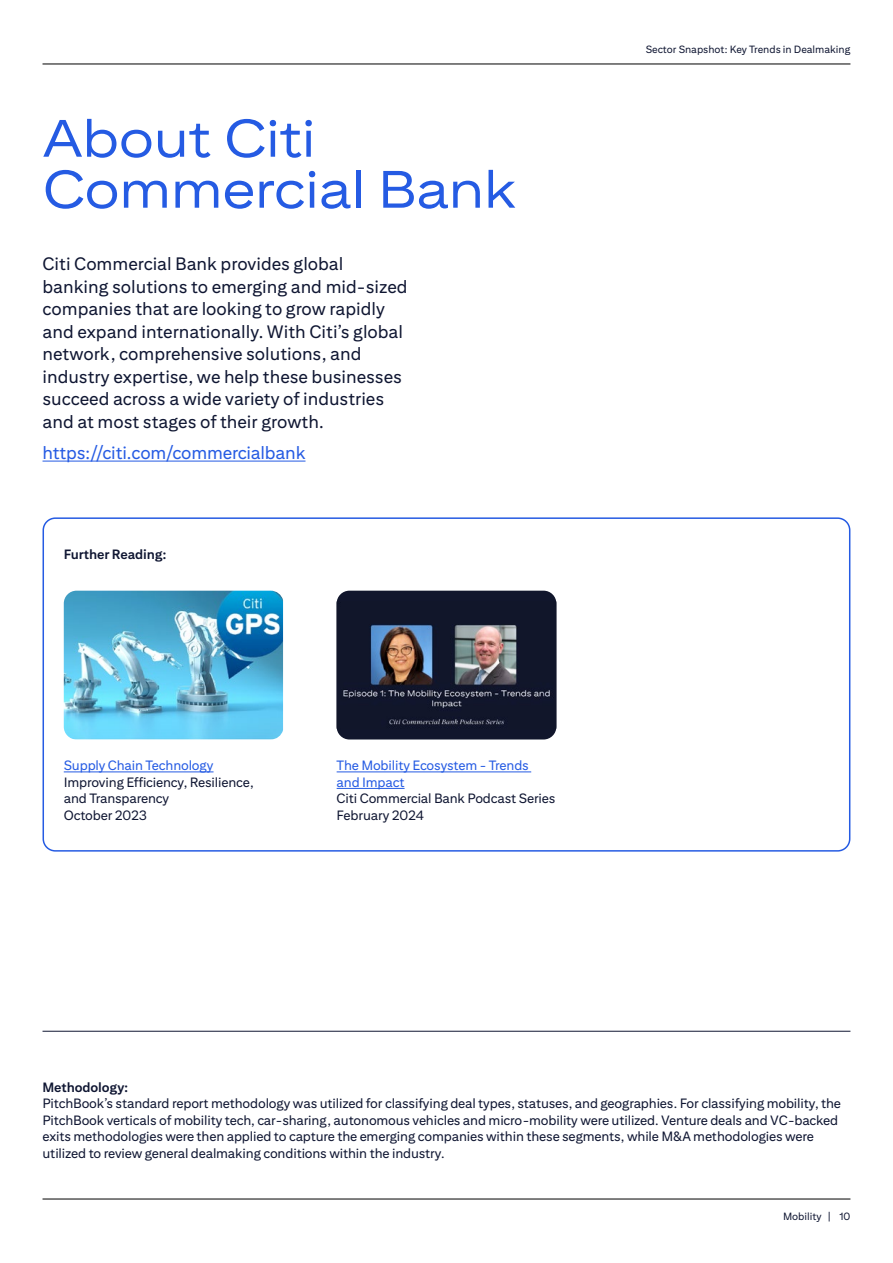
<style>
.page{position:relative;width:893px;height:1263px;background:#fff}
.page>*{position:absolute;margin:0;border:0;box-sizing:border-box;transform-origin:0 0}
.t1{font:52.5px/51px "Citi Sans Display";letter-spacing:-.01em;color:#255be3}
.t2{font:18px/22.5px "Citi Sans Text";color:#0f1632}
.t3{font:18px "Citi Sans Text";letter-spacing:-.01em;color:#255be3}
.t4{font:13.5px/16.5px "Citi Sans Text";letter-spacing:-.01em;color:#0f1632}
.t5{font:13.5px/16.5px "Citi Sans Text";letter-spacing:-.01em;color:#255be3}
.t6{font:700 13.5px "Citi Sans Text";letter-spacing:-.01em;color:#0f1632}
.t7{font:10.5px "Citi Sans Text";color:#0f1632}
</style>
<div class="page">
<hr style="left:43px;top:64px;width:807px;height:1px;background:#000">
<hr style="left:43px;top:1199px;width:807px;height:1px;background:#000">
<hr style="left:43px;top:1031px;width:807px;height:1px;background:#0f1632">
<hr style="left:43px;top:461px;width:262px;height:1px;background:#255be3">
<hr style="left:64px;top:771px;width:150px;height:1px;background:#255be3">
<img style="left:64px;top:591px;width:219px;height:148px">
<div style="left:43px;top:517px;width:807px;height:335px;border:2px solid #255be3;border-radius:12px"></div>
<hr style="left:337px;top:771px;width:194px;height:1px;background:#255be3">
<hr style="left:337px;top:788px;width:68px;height:1px;background:#255be3">
<div style="left:337px;top:591px;width:219px;height:148px;background:#11162c;border-radius:13px"></div>
<img style="left:343px;top:624px;width:207px;height:101px">
<h1 class="t1" style="left:43px;top:112px;width:476px">About Citi<br>Commercial Bank</h1>
<p class="t2" style="left:43px;top:252px;width:366px">Citi Commercial Bank provides global banking solutions to emerging and mid-sized companies that are looking to grow rapidly and expand internationally. With Citi’s global network, comprehensive solutions, and industry expertise, we help these businesses succeed across a wide variety of industries and at most stages of their growth.</p>
<h2 class="t3" style="left:43px;top:442px;width:264px">https://citi.com/commercialbank</h2>
<p class="t6" style="left:64px;top:546px;width:104px">Further Reading:</p>
<p class="t5" style="left:64px;top:757px;width:151px">Supply Chain Technology</p>
<p class="t4" style="left:64px;top:773px;width:192px">Improving Efficiency, Resilience, and Transparency<br>October 2023</p>
<p class="t5" style="left:337px;top:757px;width:194px">The Mobility Ecosystem - Trends and Impact</p>
<p class="t4" style="left:337px;top:790px;width:220px">Citi Commercial Bank Podcast Series<br>February 2024</p>
<p class="t7" style="left:646px;top:43px;width:206px">Sector Snapshot: Key Trends in Dealmaking</p>
<p class="t6" style="left:43px;top:1079px;width:87px">Methodology:</p>
<p class="t4" style="left:43px;top:1095px;width:800px">PitchBook’s standard report methodology was utilized for classifying deal types, statuses, and geographies. For classifying mobility, the PitchBook verticals of mobility tech, car-sharing, autonomous vehicles and micro-mobility were utilized. Venture deals and VC-backed exits methodologies were then applied to capture the emerging companies within these segments, while M&amp;A methodologies were utilized to review general dealmaking conditions within the industry.</p>
<p class="t7" style="left:783px;top:1210px;width:69px">Mobility | 10</p>
</div>
